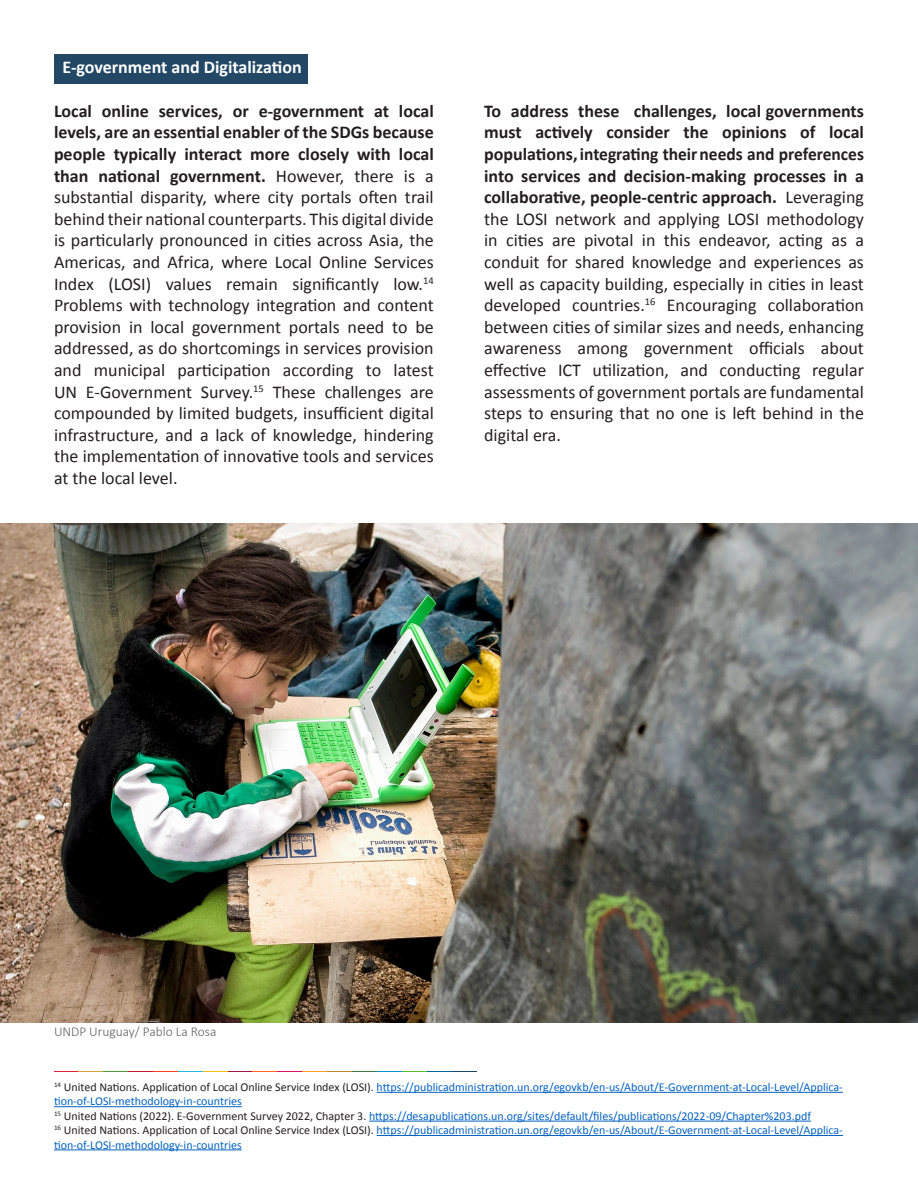
<style>
.page{position:relative;width:918px;height:1188px;background:#fff}
.page>*{position:absolute;margin:0;border:0;box-sizing:border-box;transform-origin:0 0}
.t1{font:18px/21.6px "Calibri";color:#231f20;text-align:justify}
.t2{font:700 18px "Calibri";color:#fff}
.t3{font:300 13.5px "Calibri";color:#616164}
.t4{font:12px/14.4px "Calibri";color:#0563c1}
.s1{font-weight:700}
.s2{color:#231f20}
</style>
<div class="page">
<div style="left:54px;top:54px;width:254px;height:29px;background:#224866"></div>
<hr style="left:377px;top:1092px;width:466px;height:1px;background:#0563c1">
<hr style="left:54px;top:1106px;width:188px;height:1px;background:#0563c1">
<hr style="left:369px;top:1121px;width:442px;height:1px;background:#0563c1">
<hr style="left:377px;top:1135px;width:466px;height:1px;background:#0563c1">
<hr style="left:54px;top:1150px;width:188px;height:1px;background:#0563c1">
<svg style="left:54px;top:1071px;width:423px;height:1px"></svg>
<img style="left:0;top:524px;width:918px;height:499px">
<p class="t2" style="left:63px;top:55px;width:241px">E-government and Digitalization</p>
<p class="t1" style="left:54px;top:99px;width:381px"><span class="s1">Local online services, or e-government at local levels, are an essential enabler of the SDGs because people typically interact more closely with local than national government.</span> However, there is a substantial disparity, where city portals often trail behind their national counterparts. This digital divide is particularly pronounced in cities across Asia, the Americas, and Africa, where Local Online Services Index (LOSI) values remain significantly low.<sup>14<br></sup>Problems with technology integration and content provision in local government portals need to be addressed, as do shortcomings in services provision and municipal participation according to latest UN E-Government Survey.<sup>15</sup> These challenges are compounded by limited budgets, insufficient digital infrastructure, and a lack of knowledge, hindering the implementation of innovative tools and services at the local level.</p>
<p class="t1" style="left:484px;top:99px;width:381px"><span class="s1">To address these challenges, local governments must actively consider the opinions of local populations, integrating their needs and preferences into services and decision-making processes in a collaborative, people-centric approach.</span> Leveraging the LOSI network and applying LOSI methodology in cities are pivotal in this endeavor, acting as a conduit for shared knowledge and experiences as well as capacity building, especially in cities in least developed countries.<sup>16</sup> Encouraging collaboration between cities of similar sizes and needs, enhancing awareness among government officials about effective ICT utilization, and conducting regular assessments of government portals are fundamental steps to ensuring that no one is left behind in the digital era.</p>
<p class="t3" style="left:54px;top:1023px;width:164px">UNDP Uruguay/ Pablo La Rosa</p>
<p class="t4" style="left:54px;top:1079px;width:790px"><sup>14</sup> <span class="s2">United Nations. Application of Local Online Service Index (LOSI).</span> https://publicadministration.un.org/egovkb/en-us/About/E-Government-at-Local-Level/Applica&shy;tion-of-LOSI-methodology-in-countries</p>
<p class="t4" style="left:54px;top:1108px;width:759px"><sup>15</sup> <span class="s2">United Nations (2022). E-Government Survey 2022, Chapter 3.</span> https://desapublications.un.org/sites/default/files/publications/2022-09/Chapter%203.pdf</p>
<p class="t4" style="left:54px;top:1123px;width:790px"><sup>16</sup> <span class="s2">United Nations. Application of Local Online Service Index (LOSI).</span> https://publicadministration.un.org/egovkb/en-us/About/E-Government-at-Local-Level/Applica&shy;tion-of-LOSI-methodology-in-countries</p>
</div>
